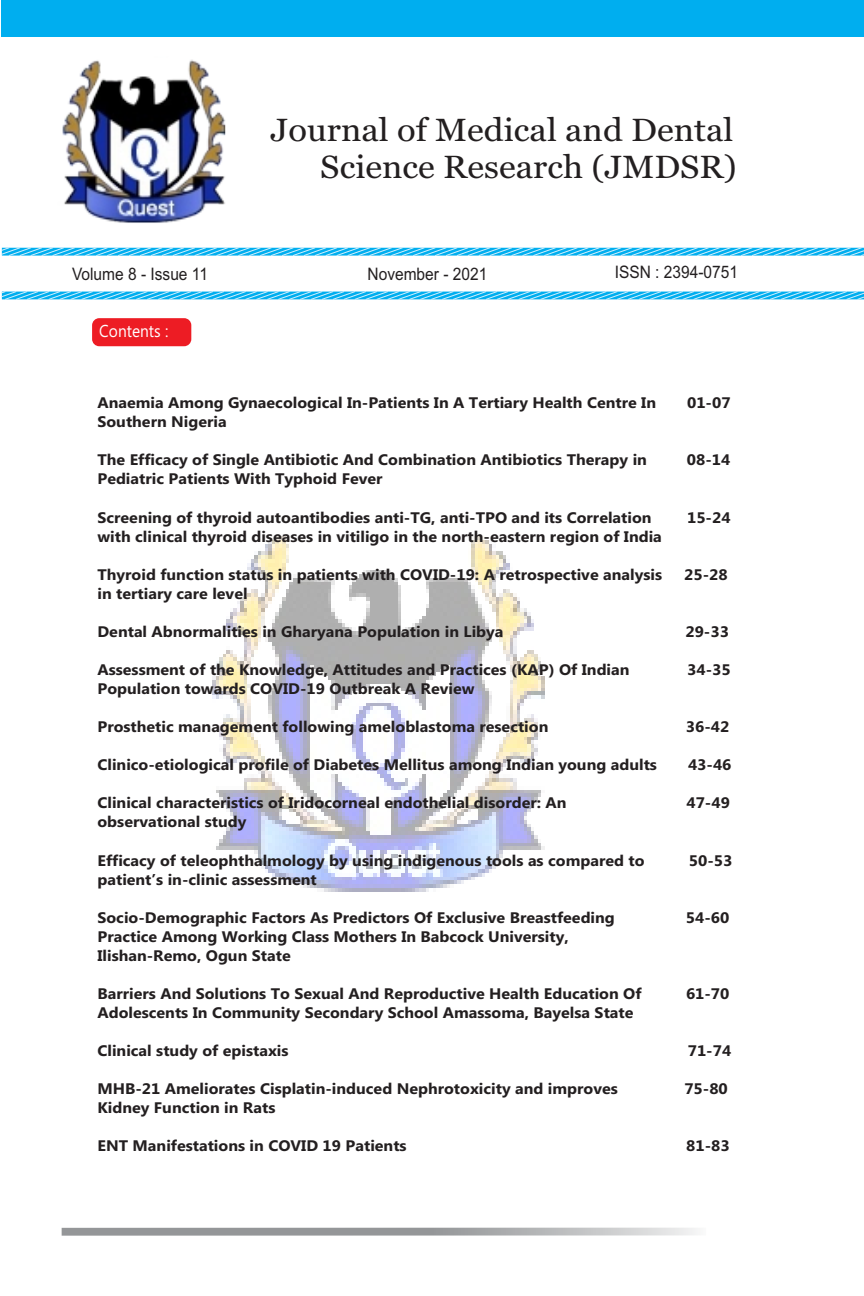
<style>
.page{position:relative;width:864px;height:1296px;background:#fff}
.page>*{position:absolute;margin:0;border:0;box-sizing:border-box;transform-origin:0 0}
.t1{font:32px/36.8px "Georgia";color:#231f20;text-align:right;scale:1.08 1}
.t2{font:17.2px "Arial";color:#231f20;scale:.9 1}
.t3{font:17.2px "Ebrima";color:#fff;scale:.9 1}
.t4{font:700 15.3px/19.1px "Ebrima";color:#231f20;scale:1.05 1}
</style>
<div class="page">
<div style="left:2px;top:0;width:862px;height:1296px;background:#00aeef"></div>
<div style="left:2px;top:293px;width:862px;height:1003px;background:#fff"></div>
<img style="left:212px;top:536px;width:333px;height:356px">
<div style="left:2px;top:37px;width:862px;height:262px;background:#fff"></div>
<div style="left:92px;top:318px;width:99px;height:28px;background:#ed1c24;border-radius:7px"></div>
<svg style="left:62px;top:1228px;width:635px;height:8px;background:#aaacad"></svg>
<svg style="left:1px;top:247px;width:863px;height:53px"></svg>
<img style="left:62px;top:60px;width:164px;height:163px">
<h1 class="t1" style="left:271px;top:114px;width:433px">Journal of Medical and Dental<br>Science Research (JMDSR)</h1>
<p class="t2" style="left:72px;top:267px;width:153px">Volume 8 - Issue 11</p>
<p class="t2" style="left:368px;top:267px;width:135px">November - 2021</p>
<p class="t2" style="left:615px;top:265px;width:138px">ISSN : 2394-0751</p>
<p class="t3" style="left:99px;top:325px;width:78px">Contents :</p>
<p class="t4" style="left:97px;top:395px;width:534px">Anaemia Among Gynaecological In-Patients In A Tertiary Health Centre In</p>
<p class="t4" style="left:687px;top:395px;width:43px">01-07</p>
<p class="t4" style="left:97px;top:414px;width:125px">Southern Nigeria</p>
<p class="t4" style="left:97px;top:452px;width:525px">The Efficacy of Single Antibiotic And Combination Antibiotics Therapy in</p>
<p class="t4" style="left:687px;top:452px;width:43px">08-14</p>
<p class="t4" style="left:97px;top:471px;width:273px">Pediatric Patients With Typhoid Fever</p>
<p class="t4" style="left:97px;top:509px;width:529px">Screening of thyroid autoantibodies anti-TG, anti-TPO and its Correlation</p>
<p class="t4" style="left:687px;top:509px;width:43px">15-24</p>
<p class="t4" style="left:97px;top:528px;width:539px">with clinical thyroid diseases in vitiligo in the north-eastern region of India</p>
<p class="t4" style="left:97px;top:566px;width:539px">Thyroid function status in patients with COVID-19: A retrospective analysis</p>
<p class="t4" style="left:684px;top:566px;width:43px">25-28</p>
<p class="t4" style="left:97px;top:585px;width:145px">in tertiary care level</p>
<p class="t4" style="left:97px;top:623px;width:388px">Dental Abnormalities in Gharyana Population in Libya</p>
<p class="t4" style="left:685px;top:623px;width:43px">29-33</p>
<p class="t4" style="left:97px;top:662px;width:508px">Assessment of the Knowledge, Attitudes and Practices (KAP) Of Indian</p>
<p class="t4" style="left:687px;top:662px;width:43px">34-35</p>
<p class="t4" style="left:97px;top:681px;width:361px">Population towards COVID-19 Outbreak A Review</p>
<p class="t4" style="left:97px;top:719px;width:431px">Prosthetic management following ameloblastoma resection</p>
<p class="t4" style="left:686px;top:719px;width:43px">36-42</p>
<p class="t4" style="left:97px;top:757px;width:534px">Clinico-etiological profile of Diabetes Mellitus among Indian young adults</p>
<p class="t4" style="left:688px;top:757px;width:43px">43-46</p>
<p class="t4" style="left:97px;top:795px;width:448px">Clinical characteristics of Iridocorneal endothelial disorder: An</p>
<p class="t4" style="left:686px;top:795px;width:43px">47-49</p>
<p class="t4" style="left:97px;top:814px;width:143px">observational study</p>
<p class="t4" style="left:97px;top:852px;width:523px">Efficacy of teleophthalmology by using indigenous tools as compared to</p>
<p class="t4" style="left:689px;top:852px;width:43px">50-53</p>
<p class="t4" style="left:97px;top:871px;width:210px">patient’s in-clinic assessment</p>
<p class="t4" style="left:97px;top:909px;width:494px">Socio-Demographic Factors As Predictors Of Exclusive Breastfeeding</p>
<p class="t4" style="left:686px;top:909px;width:43px">54-60</p>
<p class="t4" style="left:97px;top:928px;width:450px">Practice Among Working Class Mothers In Babcock University,<br>Ilishan-Remo, Ogun State</p>
<p class="t4" style="left:97px;top:985px;width:520px">Barriers And Solutions To Sexual And Reproductive Health Education Of</p>
<p class="t4" style="left:686px;top:985px;width:43px">61-70</p>
<p class="t4" style="left:97px;top:1005px;width:512px">Adolescents In Community Secondary School Amassoma, Bayelsa State</p>
<p class="t4" style="left:97px;top:1043px;width:183px">Clinical study of epistaxis</p>
<p class="t4" style="left:688px;top:1043px;width:43px">71-74</p>
<p class="t4" style="left:97px;top:1081px;width:497px">MHB-21 Ameliorates Cisplatin-induced Nephrotoxicity and improves</p>
<p class="t4" style="left:684px;top:1081px;width:43px">75-80</p>
<p class="t4" style="left:97px;top:1100px;width:171px">Kidney Function in Rats</p>
<p class="t4" style="left:97px;top:1138px;width:296px">ENT Manifestations in COVID 19 Patients</p>
<p class="t4" style="left:686px;top:1138px;width:43px">81-83</p>
</div>
